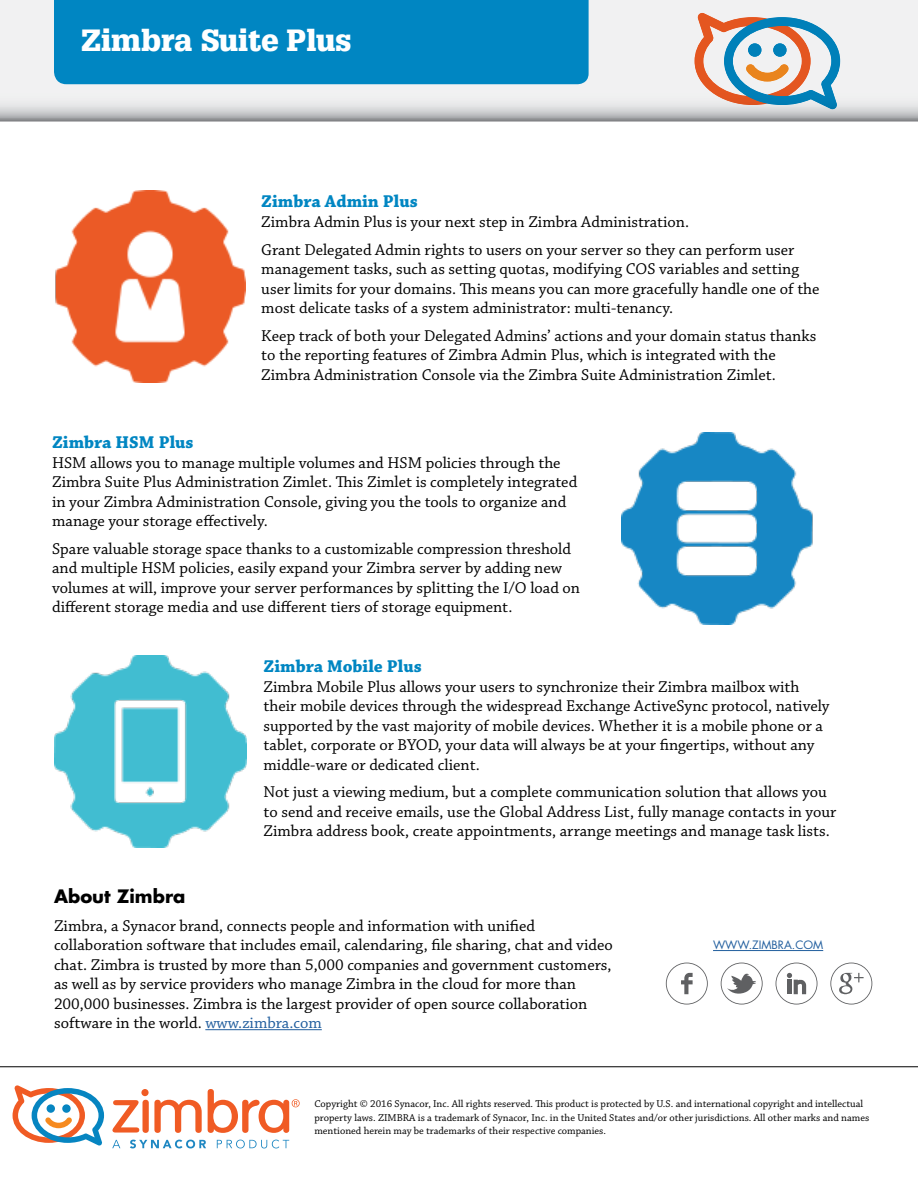
<style>
.page{position:relative;width:918px;height:1188px;background:#fff}
.page>*{position:absolute;margin:0;border:0;box-sizing:border-box;transform-origin:0 0}
.t1{font:900 30px "Glypha";color:#fff}
.t2{font:700 18px "Chaparral Pro";color:#0086c2}
.t3{font:700 18px "Futura";color:#000}
.t4{font:16.5px/19.5px "Chaparral Pro";color:#000}
.t5{font:11.25px "Futura";color:#215e9e}
.t6{font:10.5px/13.5px "Chaparral Pro";color:#000}
.s1{color:#215e9e}
</style>
<div class="page">
<svg style="left:0;top:0;width:918px;height:122px"></svg>
<svg style="left:695px;top:13px;width:145px;height:96px"></svg>
<div style="left:54px;top:0;width:535px;height:84px;background:#0086c2"></div>
<hr style="left:0;top:1067px;width:918px;height:1px;background:#000">
<svg style="left:112px;top:1100px;width:27px;height:33px"></svg>
<div style="left:142px;top:1100px;width:7px;height:33px;background:#f05b24;border-radius:3px"></div>
<svg style="left:154px;top:1100px;width:48px;height:33px"></svg>
<svg style="left:208px;top:1089px;width:92px;height:44px"></svg>
<div style="left:141px;top:1089px;width:8px;height:7px;background:#f05b24;border-radius:50%"></div>
<svg style="left:13px;top:1085px;width:91px;height:61px"></svg>
<svg style="left:112px;top:1140px;width:8px;height:8px"></svg>
<svg style="left:130px;top:1140px;width:76px;height:8px"></svg>
<svg style="left:217px;top:1140px;width:72px;height:8px"></svg>
<svg style="left:666px;top:963px;width:42px;height:42px"></svg>
<svg style="left:721px;top:963px;width:42px;height:42px"></svg>
<svg style="left:776px;top:963px;width:41px;height:42px"></svg>
<svg style="left:830px;top:963px;width:42px;height:42px"></svg>
<hr style="left:713px;top:950px;width:110px;height:1px;background:#215e9e">
<img style="left:55px;top:191px;width:191px;height:192px">
<img style="left:621px;top:432px;width:192px;height:192px">
<hr style="left:205px;top:1029px;width:117px;height:1px;background:#215e9e">
<img style="left:55px;top:655px;width:192px;height:192px">
<h1 class="t1" style="left:81px;top:22px;width:272px">Zimbra Suite Plus</h1>
<p class="t2" style="left:261px;top:191px;width:158px">Zimbra Admin Plus</p>
<p class="t4" style="left:261px;top:209px;width:535px;line-height:27.6px">Zimbra Admin Plus is your next step in Zimbra Administration.<br>Grant Delegated Admin rights to users on your server so they can perform user</p>
<p class="t4" style="left:261px;top:260px;width:560px">management tasks, such as setting quotas, modifying COS variables and setting user limits for your domains. This means you can more gracefully handle one of the most delicate tasks of a system administrator: multi-tenancy.</p>
<p class="t4" style="left:261px;top:326px;width:557px">Keep track of both your Delegated Admins’ actions and your domain status thanks to the reporting features of Zimbra Admin Plus, which is integrated with the<br>Zimbra Administration Console via the Zimbra Suite Administration Zimlet.</p>
<p class="t2" style="left:52px;top:432px;width:143px">Zimbra HSM Plus</p>
<p class="t4" style="left:52px;top:454px;width:527px">HSM allows you to manage multiple volumes and HSM policies through the Zimbra Suite Plus Administration Zimlet. This Zimlet is completely integrated in your Zimbra Administration Console, giving you the tools to organize and manage your storage effectively.</p>
<p class="t4" style="left:52px;top:540px;width:530px">Spare valuable storage space thanks to a customizable compression threshold and multiple HSM policies, easily expand your Zimbra server by adding new volumes at will, improve your server performances by splitting the I/O load on different storage media and use different tiers of storage equipment.</p>
<p class="t2" style="left:264px;top:656px;width:160px">Zimbra Mobile Plus</p>
<p class="t4" style="left:264px;top:677px;width:568px">Zimbra Mobile Plus allows your users to synchronize their Zimbra mailbox with their mobile devices through the widespread Exchange ActiveSync protocol, natively supported by the vast majority of mobile devices. Whether it is a mobile phone or a tablet, corporate or BYOD, your data will always be at your fingertips, without any middle-ware or dedicated client.</p>
<p class="t4" style="left:264px;top:783px;width:574px">Not just a viewing medium, but a complete communication solution that allows you to send and receive emails, use the Global Address List, fully manage contacts in your<br>Zimbra address book, create appointments, arrange meetings and manage task lists.</p>
<p class="t3" style="left:54px;top:884px;width:133px">About Zimbra</p>
<p class="t4" style="left:54px;top:916px;width:560px">Zimbra, a Synacor brand, connects people and information with unified collaboration software that includes email, calendaring, file sharing, chat and video chat. Zimbra is trusted by more than 5,000 companies and government customers, as well as by service providers who manage Zimbra in the cloud for more than 200,000 businesses. Zimbra is the largest provider of open source collaboration software in the world. <span class="s1">www.zimbra.com</span></p>
<p class="t5" style="left:713px;top:937px;width:112px">WWW.ZIMBRA.COM</p>
<p class="t6" style="left:314px;top:1097px;width:556px">Copyright © 2016 Synacor, Inc. All rights reserved. This product is protected by U.S. and international copyright and intellectual property laws. ZIMBRA is a trademark of Synacor, Inc. in the United States and/or other jurisdictions. All other marks and names mentioned herein may be trademarks of their respective companies.</p>
</div>
